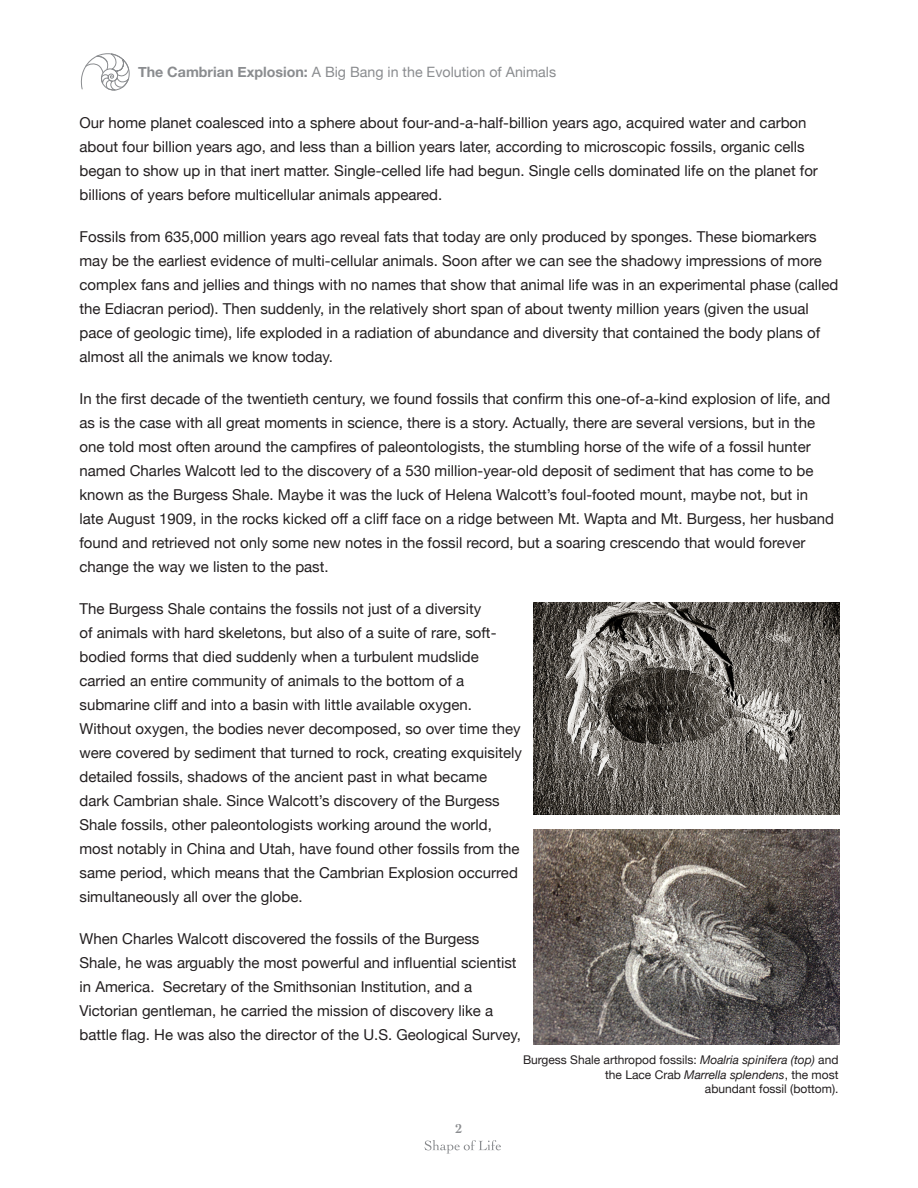
<style>
.page{position:relative;width:918px;height:1188px;background:#fff}
.page>*{position:absolute;margin:0;border:0;box-sizing:border-box;transform-origin:0 0}
.t1{font:15px/24px "Helvetica Neue";color:#231f20}
.t2{font:14.25px "Helvetica Neue";color:#8a8c8f}
.t3{font:700 13.5px "Cochin";color:#8a8c8f}
.t4{font:12px/14.4px "Helvetica Neue";color:#231f20;text-align:right}
.s1{font-weight:700}
.s2{font-style:italic}
</style>
<div class="page">
<svg style="left:425px;top:1140px;width:76px;height:14px"></svg>
<svg style="left:80px;top:53px;width:50px;height:38px"></svg>
<img style="left:533px;top:829px;width:307px;height:216px">
<img style="left:533px;top:603px;width:307px;height:211px">
<p class="t2" style="left:138px;top:62px;width:420px"><span class="s1">The Cambrian Explosion:</span> A Big Bang in the Evolution of Animals</p>
<p class="t1" style="left:80px;top:112px;width:740px">Our home planet coalesced into a sphere about four-and-a-half-billion years ago, acquired water and carbon about four billion years ago, and less than a billion years later, according to microscopic fossils, organic cells began to show up in that inert matter. Single-celled life had begun. Single cells dominated life on the planet for billions of years before multicellular animals appeared.</p>
<p class="t1" style="left:80px;top:226px;width:761px">Fossils from 635,000 million years ago reveal fats that today are only produced by sponges. These biomarkers may be the earliest evidence of multi-cellular animals. Soon after we can see the shadowy impressions of more complex fans and jellies and things with no names that show that animal life was in an experimental phase (called the Ediacran period). Then suddenly, in the relatively short span of about twenty million years (given the usual pace of geologic time), life exploded in a radiation of abundance and diversity that contained the body plans of almost all the animals we know today.</p>
<p class="t1" style="left:80px;top:388px;width:756px">In the first decade of the twentieth century, we found fossils that confirm this one-of-a-kind explosion of life, and as is the case with all great moments in science, there is a story. Actually, there are several versions, but in the one told most often around the campfires of paleontologists, the stumbling horse of the wife of a fossil hunter named Charles Walcott led to the discovery of a 530 million-year-old deposit of sediment that has come to be known as the Burgess Shale. Maybe it was the luck of Helena Walcott’s foul-footed mount, maybe not, but in late August 1909, in the rocks kicked off a cliff face on a ridge between Mt. Wapta and Mt. Burgess, her husband found and retrieved not only some new notes in the fossil record, but a soaring crescendo that would forever change the way we listen to the past.</p>
<p class="t1" style="left:80px;top:598px;width:444px">The Burgess Shale contains the fossils not just of a diversity<br>of animals with hard skeletons, but also of a suite of rare, soft&shy;bodied forms that died suddenly when a turbulent mudslide carried an entire community of animals to the bottom of a submarine cliff and into a basin with little available oxygen.<br>Without oxygen, the bodies never decomposed, so over time they were covered by sediment that turned to rock, creating exquisitely detailed fossils, shadows of the ancient past in what became<br>dark Cambrian shale. Since Walcott’s discovery of the Burgess Shale fossils, other paleontologists working around the world, most notably in China and Utah, have found other fossils from the same period, which means that the Cambrian Explosion occurred simultaneously all over the globe.</p>
<p class="t1" style="left:80px;top:928px;width:443px">When Charles Walcott discovered the fossils of the Burgess Shale, he was arguably the most powerful and influential scientist in America. Secretary of the Smithsonian Institution, and a Victorian gentleman, he carried the mission of discovery like a battle flag. He was also the director of the U.S. Geological Survey,</p>
<p class="t4" style="left:523px;top:1054px;width:317px">Burgess Shale arthropod fossils: <span class="s2">Moalria spinifera (top)</span> and the Lace Crab <span class="s2">Marrella splendens</span>, the most<br>abundant fossil (bottom).</p>
<p class="t3" style="left:455px;top:1120px;width:9px">2</p>
</div>
